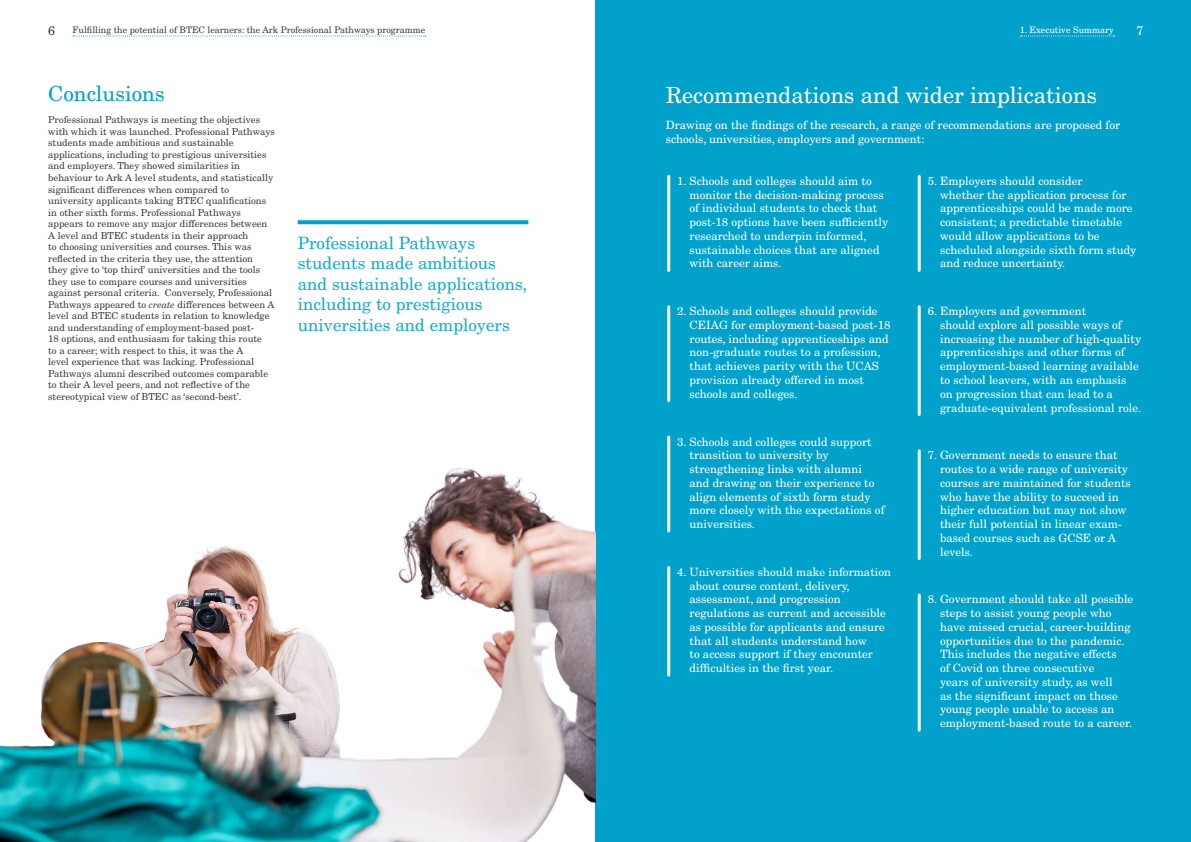
<style>
.page{position:relative;width:1191px;height:842px;background:#fff}
.page>*{position:absolute;margin:0;border:0;box-sizing:border-box;transform-origin:0 0}
.t1{font:22.3px "New Century Schlbk LT Std";color:#fff}
.t2{font:21px "New Century Schlbk LT Std";color:#00a2ca}
.t3{font:17px/20.4px "New Century Schlbk LT Std";color:#1aabcf}
.t4{font:12.5px "New Century Schlbk LT Std";color:#3c3c3b}
.t5{font:12.5px "New Century Schlbk LT Std";color:#fff}
.t6{font:11.5px/13.8px "New Century Schlbk LT Std";color:#fff}
.t7{font:9.6px/11.5px "New Century Schlbk LT Std";color:#3c3c3b}
.t8{font:9px "New Century Schlbk LT Std";color:#3c3c3b}
.t9{font:9px "New Century Schlbk LT Std";color:#fff}
.s1{font-style:italic}
</style>
<div class="page">
<svg style="left:73px;top:36px;width:353px;height:1px"></svg>
<div style="left:595px;top:0;width:596px;height:842px;background:#00a1ca"></div>
<hr style="left:667px;top:176px;width:3px;height:94px;background:#fff">
<hr style="left:667px;top:307px;width:3px;height:94px;background:#fff">
<hr style="left:667px;top:437px;width:3px;height:94px;background:#fff">
<hr style="left:667px;top:567px;width:3px;height:108px;background:#fff">
<hr style="left:917px;top:176px;width:3px;height:94px;background:#fff">
<hr style="left:917px;top:307px;width:3px;height:107px;background:#fff">
<hr style="left:917px;top:451px;width:3px;height:108px;background:#fff">
<hr style="left:917px;top:595px;width:3px;height:135px;background:#fff">
<svg style="left:298px;top:220px;width:230px;height:4px"></svg>
<svg style="left:1020px;top:36px;width:94px;height:1px"></svg>
<img style="left:0;top:468px;width:595px;height:374px">
<p class="t4" style="left:48px;top:23px;width:8px">6</p>
<p class="t8" style="left:73px;top:24px;width:354px">Fulfilling the potential of BTEC learners: the Ark Professional Pathways programme</p>
<p class="t5" style="left:1136px;top:23px;width:8px">7</p>
<p class="t9" style="left:1020px;top:24px;width:96px">1. Executive Summary</p>
<h2 class="t2" style="left:48px;top:80px;width:118px">Conclusions</h2>
<p class="t7" style="left:48px;top:114px;width:228px">Professional Pathways is meeting the objectives with which it was launched. Professional Pathways students made ambitious and sustainable applications, including to prestigious universities and employers. They showed similarities in behaviour to Ark A level students, and statistically significant differences when compared to university applicants taking BTEC qualifications in other sixth forms. Professional Pathways appears to remove any major differences between A level and BTEC students in their approach<br>to choosing universities and courses. This was reflected in the criteria they use, the attention they give to ‘top third’ universities and the tools they use to compare courses and universities against personal criteria. Conversely, Professional Pathways appeared to <span class="s1">create</span> differences between A level and BTEC students in relation to knowledge and understanding of employment-based post-<br>18 options, and enthusiasm for taking this route<br>to a career; with respect to this, it was the A<br>level experience that was lacking. Professional Pathways alumni described outcomes comparable to their A level peers, and not reflective of the stereotypical view of BTEC as ‘second-best’.</p>
<h3 class="t3" style="left:298px;top:233px;width:231px">Professional Pathways students made ambitious and sustainable applications, including to prestigious universities and employers</h3>
<h1 class="t1" style="left:666px;top:82px;width:433px">Recommendations and wider implications</h1>
<p class="t6" style="left:666px;top:118px;width:456px">Drawing on the findings of the research, a range of recommendations are proposed for schools, universities, employers and government:</p>
<p class="t6" style="left:689px;top:174px;width:200px;text-indent:-12px">1. Schools and colleges should aim to monitor the decision-making process of individual students to check that post-18 options have been sufficiently researched to underpin informed, sustainable choices that are aligned with career aims.</p>
<p class="t6" style="left:689px;top:304px;width:202px;text-indent:-12px">2. Schools and colleges should provide CEIAG for employment-based post-18 routes, including apprenticeships and non-graduate routes to a profession, that achieves parity with the UCAS provision already offered in most schools and colleges.</p>
<p class="t6" style="left:689px;top:434px;width:196px;text-indent:-12px">3. Schools and colleges could support transition to university by strengthening links with alumni and drawing on their experience to align elements of sixth form study more closely with the expectations of universities.</p>
<p class="t6" style="left:689px;top:565px;width:203px;text-indent:-12px">4. Universities should make information about course content, delivery, assessment, and progression regulations as current and accessible as possible for applicants and ensure that all students understand how<br>to access support if they encounter difficulties in the first year.</p>
<p class="t6" style="left:940px;top:174px;width:198px;text-indent:-12px">5. Employers should consider<br>whether the application process for apprenticeships could be made more consistent; a predictable timetable would allow applications to be scheduled alongside sixth form study and reduce uncertainty.</p>
<p class="t6" style="left:940px;top:304px;width:203px;text-indent:-12px">6. Employers and government<br>should explore all possible ways of increasing the number of high-quality apprenticeships and other forms of employment-based learning available to school leavers, with an emphasis on progression that can lead to a graduate-equivalent professional role.</p>
<p class="t6" style="left:940px;top:448px;width:192px;text-indent:-12px">7. Government needs to ensure that routes to a wide range of university courses are maintained for students who have the ability to succeed in higher education but may not show their full potential in linear exam&shy;based courses such as GCSE or A levels.</p>
<p class="t6" style="left:940px;top:592px;width:195px;text-indent:-12px">8. Government should take all possible steps to assist young people who have missed crucial, career-building opportunities due to the pandemic.<br>This includes the negative effects<br>of Covid on three consecutive<br>years of university study, as well<br>as the significant impact on those young people unable to access an employment-based route to a career.</p>
</div>
